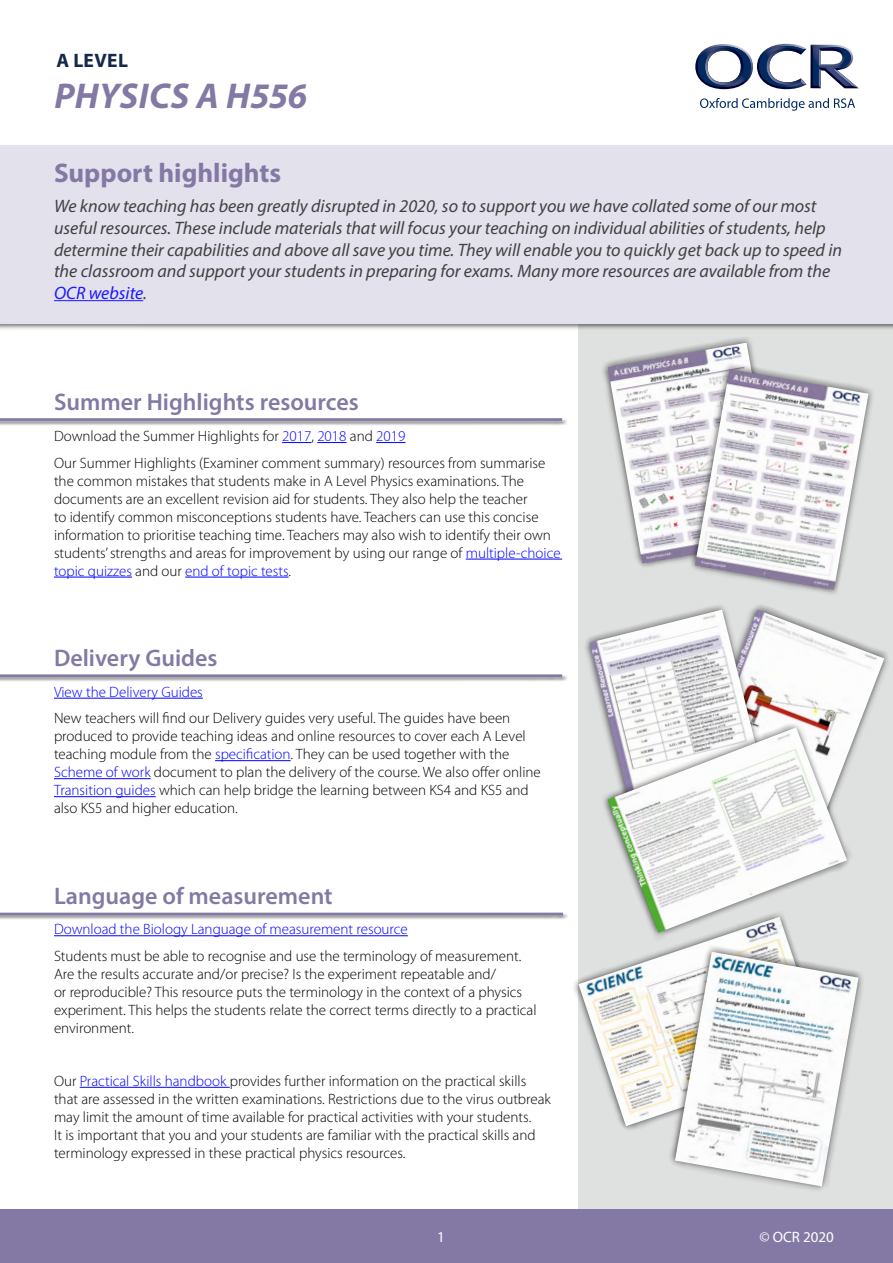
<style>
.page{position:relative;width:893px;height:1263px;background:#fff}
.page>*{position:absolute;margin:0;border:0;box-sizing:border-box;transform-origin:0 0}
.t1{font:italic 700 36px "Myriad Pro";letter-spacing:.01em;color:#8379a4}
.Heading_1_-_Intro_he{font:700 27px "Myriad Pro";color:#8379a4}
.Heading_2_-_Section{font:600 24px "Myriad Pro";color:#8379a4}
.t2{font:700 19.5px "Myriad Pro";letter-spacing:.02em;color:#13284b}
.Intro_text_90__black{font:italic 18px/21.6px "Myriad Pro";color:#414042}
.Body_text{font:300 15px/18px "Myriad Pro";color:#000}
.Body_text-2{font:300 15px "Myriad Pro";color:#00f}
.t3{font:15px "Myriad Pro";color:#fff}
.s1{color:#1a1aff}
.s2{color:#00f}
</style>
<div class="page">
<svg style="left:695px;top:44px;width:164px;height:45px"></svg>
<svg style="left:700px;top:98px;width:155px;height:13px"></svg>
<div style="left:0;top:1209px;width:893px;height:54px;background:#8379a4"></div>
<svg style="left:282px;top:442px;width:29px;height:1px"></svg>
<hr style="left:317px;top:442px;width:30px;height:1px;background:#00f">
<svg style="left:376px;top:442px;width:29px;height:1px"></svg>
<hr style="left:466px;top:559px;width:96px;height:1px;background:#00f">
<hr style="left:54px;top:577px;width:78px;height:1px;background:#00f">
<hr style="left:185px;top:577px;width:104px;height:1px;background:#00f">
<hr style="left:54px;top:698px;width:149px;height:1px;background:#00f">
<hr style="left:215px;top:760px;width:76px;height:1px;background:#00f">
<hr style="left:54px;top:778px;width:97px;height:1px;background:#00f">
<hr style="left:54px;top:796px;width:102px;height:1px;background:#00f">
<hr style="left:54px;top:935px;width:354px;height:1px;background:#00f">
<hr style="left:80px;top:1087px;width:150px;height:1px;background:#00f">
<div style="left:579px;top:315px;width:314px;height:894px;background:#dfe1e0"></div>
<div style="left:0;top:144px;width:893px;height:186px;background:#000;opacity:.5"></div>
<div style="left:0;top:145px;width:893px;height:178px;background:#e3e1ec"></div>
<hr style="left:54px;top:300px;width:89px;height:1px;background:#1a1aff">
<div style="left:0;top:674px;width:567px;height:8px;background:#000;opacity:.5"></div>
<hr style="left:0;top:674px;width:562px;height:3px;background:#8379a4">
<div style="left:0;top:418px;width:567px;height:8px;background:#000;opacity:.5"></div>
<hr style="left:0;top:418px;width:562px;height:3px;background:#8379a4">
<div style="left:0;top:912px;width:568px;height:8px;background:#000;opacity:.5"></div>
<hr style="left:0;top:913px;width:563px;height:2px;background:#8379a4">
<svg style="left:603px;top:338px;width:148px;height:229px"></svg>
<img style="left:608px;top:343px;width:146px;height:220px">
<svg style="left:686px;top:361px;width:187px;height:233px"></svg>
<img style="left:695px;top:369px;width:173px;height:221px">
<img style="left:778px;top:611px;width:106px;height:131px">
<svg style="left:585px;top:605px;width:193px;height:113px"></svg>
<img style="left:590px;top:610px;width:179px;height:108px">
<svg style="left:603px;top:718px;width:254px;height:146px"></svg>
<img style="left:607px;top:727px;width:240px;height:180px">
<svg style="left:574px;top:907px;width:209px;height:229px"></svg>
<img style="left:578px;top:917px;width:215px;height:209px">
<svg style="left:666px;top:943px;width:197px;height:247px"></svg>
<img style="left:675px;top:952px;width:184px;height:234px">
<h3 class="t2" style="left:56px;top:48px;width:73px">A LEVEL</h3>
<h1 class="t1" style="left:54px;top:72px;width:254px">PHYSICS A H556</h1>
<p class="Heading_1_-_Intro_he" style="left:54px;top:156px;width:229px">Support highlights</p>
<p class="Intro_text_90__black" style="left:54px;top:195px;width:790px">We know teaching has been greatly disrupted in 2020, so to support you we have collated some of our most useful resources. These include materials that will focus your teaching on individual abilities of students, help determine their capabilities and above all save you time. They will enable you to quickly get back up to speed in the classroom and support your students in preparing for exams. Many more resources are available from the <span class="s1">OCR website</span>.</p>
<p class="Heading_2_-_Section" style="left:54px;top:387px;width:306px">Summer Highlights resources</p>
<p class="Body_text" style="left:54px;top:427px;width:353px">Download the Summer Highlights for <span class="s2">2017</span>, <span class="s2">2018</span> and <span class="s2">2019</span></p>
<p class="Body_text" style="left:54px;top:454px;width:508px">Our Summer Highlights (Examiner comment summary) resources from summarise the common mistakes that students make in A Level Physics examinations. The documents are an excellent revision aid for students. They also help the teacher<br>to identify common misconceptions students have. Teachers can use this concise information to prioritise teaching time. Teachers may also wish to identify their own students’ strengths and areas for improvement by using our range of <span class="s2">multiple-choice topic quizzes</span> and our <span class="s2">end of topic tests</span>.</p>
<p class="Heading_2_-_Section" style="left:54px;top:642px;width:165px">Delivery Guides</p>
<p class="Body_text-2" style="left:54px;top:683px;width:150px">View the Delivery Guides</p>
<p class="Body_text" style="left:54px;top:709px;width:488px">New teachers will find our Delivery guides very useful. The guides have been produced to provide teaching ideas and online resources to cover each A Level teaching module from the <span class="s2">specification</span>. They can be used together with the <span class="s2">Scheme of work</span> document to plan the delivery of the course. We also offer online <span class="s2">Transition guides</span> which can help bridge the learning between KS4 and KS5 and also KS5 and higher education.</p>
<p class="Heading_2_-_Section" style="left:54px;top:880px;width:280px">Language of measurement</p>
<p class="Body_text-2" style="left:54px;top:921px;width:355px">Download the Biology Language of measurement resource</p>
<p class="Body_text" style="left:54px;top:947px;width:484px">Students must be able to recognise and use the terminology of measurement.<br>Are the results accurate and/or precise? Is the experiment repeatable and/<br>or reproducible? This resource puts the terminology in the context of a physics experiment. This helps the students relate the correct terms directly to a practical environment.</p>
<p class="Body_text" style="left:54px;top:1072px;width:498px">Our <span class="s2">Practical Skills handbook</span> provides further information on the practical skills that are assessed in the written examinations. Restrictions due to the virus outbreak may limit the amount of time available for practical activities with your students.<br>It is important that you and your students are familiar with the practical skills and terminology expressed in these practical physics resources.</p>
<p class="t3" style="left:437px;top:1227px;width:9px">1</p>
<p class="t3" style="left:759px;top:1227px;width:76px">© OCR 2020</p>
</div>
